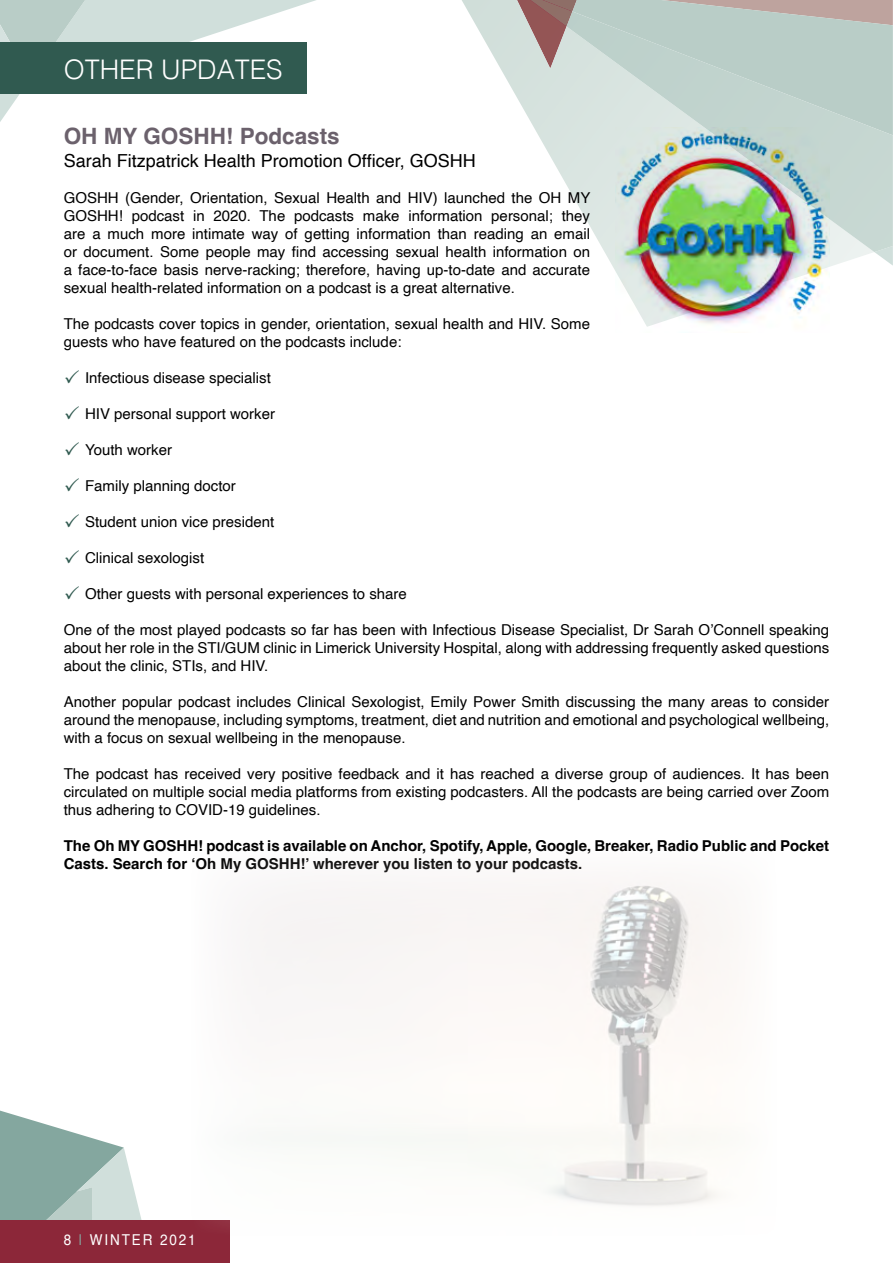
<style>
.page{position:relative;width:893px;height:1263px;background:#fff}
.page>*{position:absolute;margin:0;border:0;box-sizing:border-box;transform-origin:0 0}
.t1{font:300 27px "Helvetica";color:#fff}
.t2{font:700 22.5px "Helvetica";color:#6b616c}
.t3{font:18px "Helvetica";color:#000}
.t4{font:15px/18px "Helvetica";color:#000;text-align:justify}
.t5{font:700 15px/18px "Helvetica";color:#000}
.t6{font:15px "Helvetica";letter-spacing:.14em;color:#fff;scale:.9 1}
.s1{color:#85a8a0}
</style>
<div class="page">
<svg style="left:462px;top:0;width:154px;height:272px"></svg>
<svg style="left:0;top:0;width:316px;height:122px"></svg>
<svg style="left:517px;top:0;width:376px;height:267px;background:#cbd6d1"></svg>
<svg style="left:0;top:1110px;width:142px;height:110px"></svg>
<div style="left:0;top:1220px;width:230px;height:43px;background:#8c2739"></div>
<div style="left:0;top:43px;width:306px;height:51px;background:#305a50"></div>
<img style="left:616px;top:128px;width:213px;height:199px">
<img style="left:223px;top:883px;width:501px;height:340px">
<h1 class="t1" style="left:64px;top:46px;width:221px">OTHER UPDATES</h1>
<h2 class="t2" style="left:64px;top:123px;width:277px">OH MY GOSHH! Podcasts</h2>
<p class="t3" style="left:64px;top:147px;width:414px">Sarah Fitzpatrick Health Promotion Officer, GOSHH</p>
<p class="t4" style="left:64px;top:189px;width:528px">GOSHH (Gender, Orientation, Sexual Health and HIV) launched the OH MY GOSHH! podcast in 2020. The podcasts make information personal; they are a much more intimate way of getting information than reading an email or document. Some people may find accessing sexual health information on a face-to-face basis nerve-racking; therefore, having up-to-date and accurate sexual health-related information on a podcast is a great alternative.</p>
<p class="t4" style="left:64px;top:315px;width:528px">The podcasts cover topics in gender, orientation, sexual health and HIV. Some guests who have featured on the podcasts include:</p>
<p class="t4" style="left:85px;top:369px;width:187px">Infectious disease specialist</p>
<p class="t4" style="left:85px;top:405px;width:192px">HIV personal support worker</p>
<p class="t4" style="left:85px;top:441px;width:88px">Youth worker</p>
<p class="t4" style="left:85px;top:477px;width:152px">Family planning doctor</p>
<p class="t4" style="left:85px;top:513px;width:191px">Student union vice president</p>
<p class="t4" style="left:85px;top:549px;width:121px">Clinical sexologist</p>
<p class="t4" style="left:85px;top:585px;width:323px">Other guests with personal experiences to share</p>
<p class="t4" style="left:64px;top:621px;width:767px">One of the most played podcasts so far has been with Infectious Disease Specialist, Dr Sarah O’Connell speaking about her role in the STI/GUM clinic in Limerick University Hospital, along with addressing frequently asked questions about the clinic, STIs, and HIV.</p>
<p class="t4" style="left:64px;top:693px;width:767px">Another popular podcast includes Clinical Sexologist, Emily Power Smith discussing the many areas to consider around the menopause, including symptoms, treatment, diet and nutrition and emotional and psychological wellbeing, with a focus on sexual wellbeing in the menopause.</p>
<p class="t4" style="left:64px;top:765px;width:767px">The podcast has received very positive feedback and it has reached a diverse group of audiences. It has been circulated on multiple social media platforms from existing podcasters. All the podcasts are being carried over Zoom thus adhering to COVID-19 guidelines.</p>
<p class="t5" style="left:64px;top:838px;width:767px">The Oh MY GOSHH! podcast is available on Anchor, Spotify, Apple, Google, Breaker, Radio Public and Pocket<br>Casts. Search for ‘Oh My GOSHH!’ wherever you listen to your podcasts.</p>
<p class="t6" style="left:64px;top:1228px;width:148px">8 <span class="s1">|</span> WINTER 2021</p>
</div>
